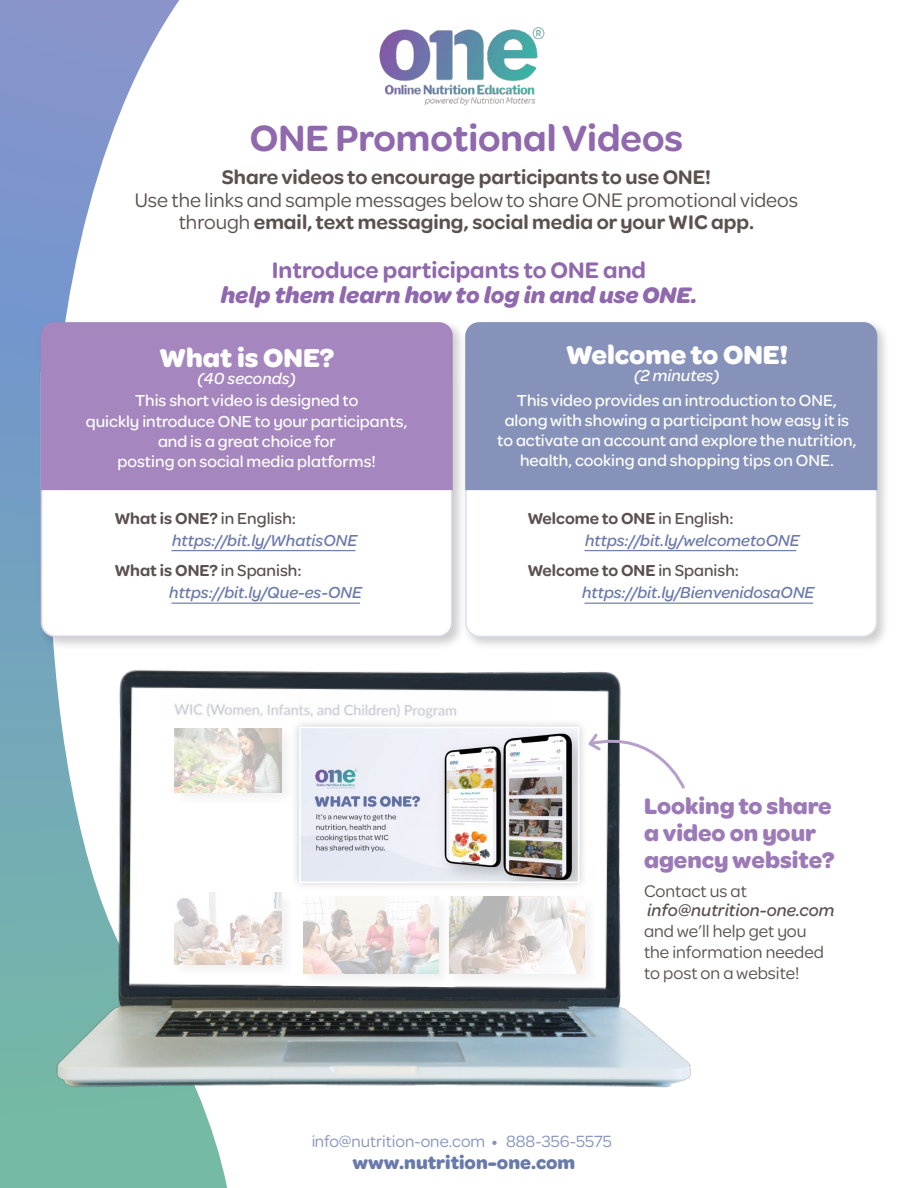
<style>
.page{position:relative;width:918px;height:1188px;background:#fff}
.page>*{position:absolute;margin:0;border:0;box-sizing:border-box;transform-origin:0 0}
.t1{font:600 39px "Omnes";color:#8f68ad}
.t2{font:700 27.75px "Omnes";color:#fff}
.t3{font:700 24px/27px "Omnes";color:#9c7ab7}
.t4{font:italic 700 24px "Omnes";color:#8f68ad}
.t5{font:600 24px "Omnes";color:#8f68ad}
.t6{font:21px/22.5px "Omnes";color:#5b514f;text-align:center}
.t7{font:600 21px "Omnes";color:#5b514f}
.t8{font:700 19.5px "Omnes";color:#6979aa}
.t9{font:18px/21px "Omnes";color:#5b514f}
.t10{font:italic 500 18px "Omnes";color:#5b514f}
.t11{font:17.4px "Omnes";color:#6979aa}
.t12{font:500 16.95px/20.1px "Omnes";color:#fff;text-align:center}
.t13{font:italic 500 16.95px/21.6px "Omnes";color:#6979aa}
.t14{font:italic 500 16.95px "Omnes";color:#fff}
.s1{font-weight:600}
.s2{font-weight:600;font-style:normal;color:#5b514f}
.s3{font-style:normal;color:#5b514f}
</style>
<div class="page">
<svg style="left:0;top:0;width:227px;height:1188px"></svg>
<img style="left:379px;top:27px;width:166px;height:79px">
<div style="left:37px;top:318px;width:430px;height:332px;background:#000;opacity:.2"></div>
<svg style="left:40px;top:371px;width:414px;height:259px"></svg>
<div style="left:41px;top:322px;width:412px;height:168px;background:#a586be"></div>
<hr style="left:172px;top:550px;width:183px;height:1px;background:#6979aa">
<hr style="left:172px;top:603px;width:188px;height:1px;background:#6979aa">
<div style="left:461px;top:318px;width:430px;height:332px;background:#000;opacity:.2"></div>
<svg style="left:464px;top:371px;width:414px;height:267px"></svg>
<div style="left:465px;top:322px;width:412px;height:168px;background:#8692ba"></div>
<hr style="left:585px;top:550px;width:211px;height:1px;background:#6979aa">
<hr style="left:585px;top:603px;width:228px;height:1px;background:#6979aa">
<img style="left:0;top:630px;width:737px;height:483px">
<div style="left:291px;top:718px;width:297px;height:174px;background:#f6f6f6"></div>
<img style="left:302px;top:730px;width:274px;height:150px">
<div style="left:299px;top:727px;width:280px;height:156px;border:2px solid #fff"></div>
<svg style="left:588px;top:729px;width:98px;height:61px"></svg>
<svg style="left:492px;top:1141px;width:5px;height:4px"></svg>
<h1 class="t1" style="left:250px;top:111px;width:435px">ONE Promotional Videos</h1>
<p class="t7" style="left:222px;top:162px;width:491px">Share videos to encourage participants to use ONE!</p>
<p class="t6" style="left:135px;top:187px;width:665px">Use the links and sample messages below to share ONE promotional videos through <span class="s1">email, text messaging, social media or your WIC app.</span></p>
<h3 class="t5" style="left:272px;top:253px;width:376px">Introduce participants to ONE and</h3>
<h3 class="t4" style="left:221px;top:279px;width:478px">help them learn how to log in and use ONE.</h3>
<h2 class="t2" style="left:159px;top:338px;width:177px">What is ONE?</h2>
<p class="t14" style="left:198px;top:367px;width:100px">(40 seconds)</p>
<p class="t12" style="left:86px;top:388px;width:323px;line-height:21.6px">This short video is designed to<br>quickly introduce ONE to your participants,</p>
<p class="t12" style="left:118px;top:431px;width:260px">and is a great choice for<br>posting on social media platforms!</p>
<p class="t13" style="left:172px;top:507px;width:187px;text-indent:-58px"><span class="s2">What is ONE?</span> <span class="s3">in English: </span>https://bit.ly/WhatisONE</p>
<p class="t13" style="left:169px;top:559px;width:194px;text-indent:-55px"><span class="s2">What is ONE?</span> <span class="s3">in Spanish: </span>https://bit.ly/Que-es-ONE</p>
<h2 class="t2" style="left:566px;top:335px;width:224px">Welcome to ONE!</h2>
<p class="t14" style="left:634px;top:364px;width:87px">(2 minutes)</p>
<p class="t12" style="left:497px;top:389px;width:361px">This video provides an introduction to ONE, along with showing a participant how easy it is to activate an account and explore the nutrition, health, cooking and shopping tips on ONE.</p>
<p class="t13" style="left:585px;top:507px;width:216px;text-indent:-58px"><span class="s2">Welcome to ONE</span> <span class="s3">in English: </span>https://bit.ly/welcometoONE</p>
<p class="t13" style="left:582px;top:559px;width:234px;text-indent:-55px"><span class="s2">Welcome to ONE</span> <span class="s3">in Spanish: </span>https://bit.ly/BienvenidosaONE</p>
<h3 class="t3" style="left:644px;top:791px;width:192px">Looking to share a video on your agency website?</h3>
<p class="t9" style="left:644px;top:879px;width:104px">Contact us at</p>
<p class="t10" style="left:647px;top:899px;width:189px">info@nutrition-one.com</p>
<p class="t9" style="left:644px;top:920px;width:181px">and we’ll help get you the information needed to post on a website!</p>
<p class="t11" style="left:311px;top:1130px;width:302px">info@nutrition-one.com 888-356-5575</p>
<p class="t8" style="left:353px;top:1149px;width:224px">www.nutrition-one.com</p>
</div>
